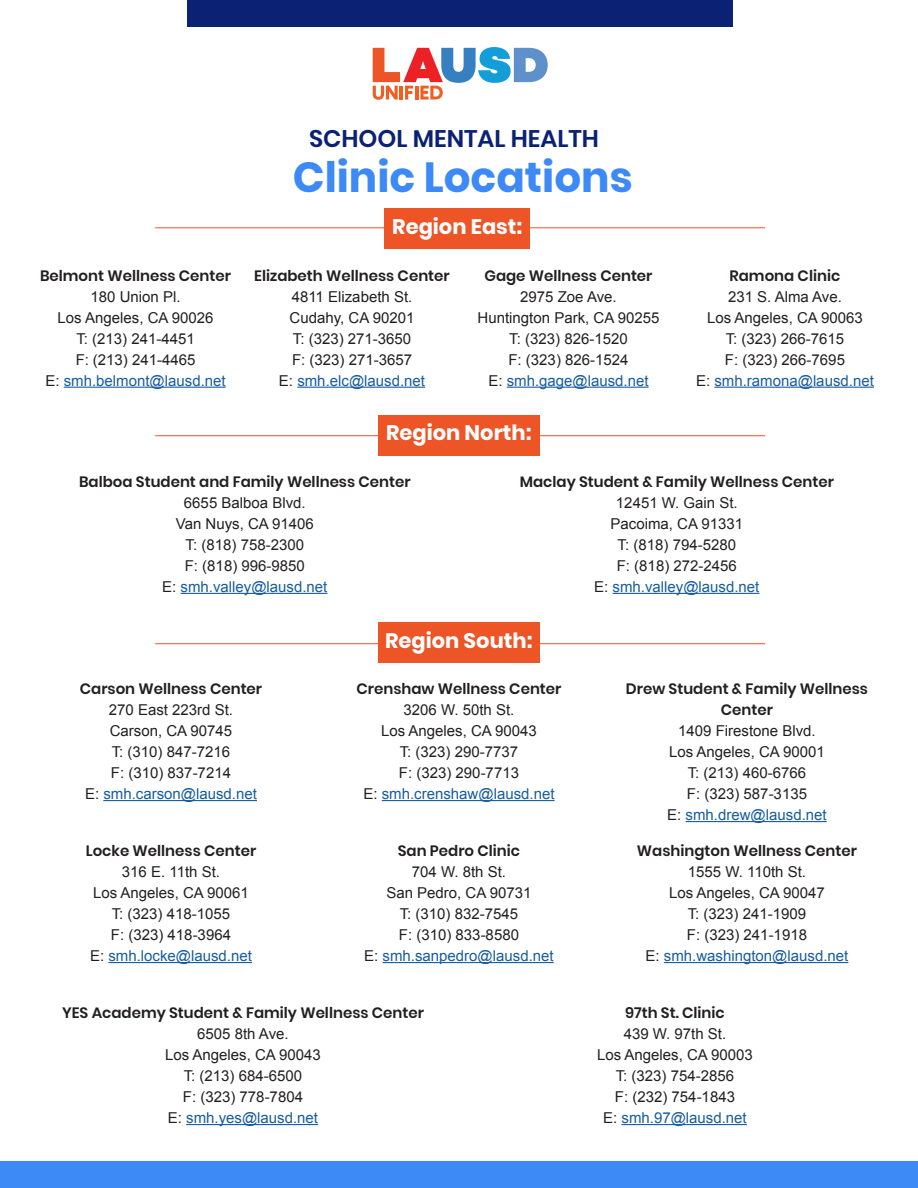
<style>
.page{position:relative;width:918px;height:1188px;background:#fff}
.page>*{position:absolute;margin:0;border:0;box-sizing:border-box;transform-origin:0 0}
.t1{font:700 42px "Poppins";color:#3d8af6}
.t2{font:600 24px "Poppins";color:#0a2174}
.t3{font:700 21px "Poppins";color:#fff}
.t4{font:15px "Arial";color:#231f20}
.t5{font:600 15px/21px "Poppins";color:#231f20;text-align:center}
.t6{font:15px "Arial";color:#175d9e}
.s1{color:#231f20}
</style>
<div class="page">
<svg style="left:373px;top:47px;width:175px;height:53px"></svg>
<div style="left:187px;top:0;width:545px;height:27px;background:#0a2174"></div>
<div style="left:0;top:1161px;width:918px;height:27px;background:#3d8af6"></div>
<hr style="left:155px;top:227px;width:610px;height:1px;background:#ed5426">
<hr style="left:155px;top:435px;width:610px;height:1px;background:#ed5426">
<hr style="left:155px;top:643px;width:610px;height:1px;background:#ed5426">
<div style="left:384px;top:209px;width:146px;height:40px;background:#ed5426"></div>
<div style="left:378px;top:623px;width:162px;height:40px;background:#ed5426"></div>
<div style="left:378px;top:415px;width:162px;height:40px;background:#ed5426"></div>
<hr style="left:103px;top:800px;width:154px;height:1px;background:#175d9e">
<hr style="left:382px;top:800px;width:173px;height:1px;background:#175d9e">
<hr style="left:686px;top:821px;width:141px;height:1px;background:#175d9e">
<hr style="left:108px;top:962px;width:144px;height:1px;background:#175d9e">
<hr style="left:383px;top:962px;width:171px;height:1px;background:#175d9e">
<hr style="left:664px;top:962px;width:184px;height:1px;background:#175d9e">
<hr style="left:186px;top:1124px;width:132px;height:1px;background:#175d9e">
<hr style="left:622px;top:1124px;width:125px;height:1px;background:#175d9e">
<hr style="left:181px;top:593px;width:147px;height:1px;background:#175d9e">
<hr style="left:613px;top:593px;width:147px;height:1px;background:#175d9e">
<hr style="left:64px;top:387px;width:162px;height:1px;background:#175d9e">
<hr style="left:297px;top:387px;width:128px;height:1px;background:#175d9e">
<hr style="left:507px;top:387px;width:142px;height:1px;background:#175d9e">
<hr style="left:714px;top:387px;width:160px;height:1px;background:#175d9e">
<p class="t5" style="left:40px;top:265px;width:192px">Belmont Wellness Center</p>
<p class="t4" style="left:91px;top:286px;width:92px">180 Union Pl.</p>
<p class="t4" style="left:58px;top:307px;width:157px">Los Angeles, CA 90026</p>
<p class="t4" style="left:76px;top:328px;width:120px">T: (213) 241-4451</p>
<p class="t4" style="left:76px;top:349px;width:121px">F: (213) 241-4465</p>
<p class="t6" style="left:45px;top:370px;width:182px"><span class="s1">E:</span> smh.belmont@lausd.net</p>
<p class="t2" style="left:309px;top:124px;width:291px">SCHOOL MENTAL HEALTH</p>
<p class="t1" style="left:293px;top:153px;width:341px">Clinic Locations</p>
<p class="t3" style="left:392px;top:214px;width:132px">Region East:</p>
<p class="t5" style="left:254px;top:265px;width:197px">Elizabeth Wellness Center</p>
<p class="t4" style="left:292px;top:286px;width:122px">4811 Elizabeth St.</p>
<p class="t4" style="left:290px;top:307px;width:126px">Cudahy, CA 90201</p>
<p class="t4" style="left:293px;top:328px;width:120px">T: (323) 271-3650</p>
<p class="t4" style="left:292px;top:349px;width:122px">F: (323) 271-3657</p>
<p class="t6" style="left:279px;top:370px;width:148px"><span class="s1">E:</span> smh.elc@lausd.net</p>
<p class="t5" style="left:485px;top:265px;width:170px">Gage Wellness Center</p>
<p class="t4" style="left:520px;top:286px;width:98px">2975 Zoe Ave.</p>
<p class="t4" style="left:478px;top:307px;width:183px">Huntington Park, CA 90255</p>
<p class="t4" style="left:509px;top:328px;width:120px">T: (323) 826-1520</p>
<p class="t4" style="left:508px;top:349px;width:122px">F: (323) 826-1524</p>
<p class="t6" style="left:488px;top:370px;width:162px"><span class="s1">E:</span> smh.gage@lausd.net</p>
<p class="t3" style="left:386px;top:421px;width:147px">Region North:</p>
<p class="t5" style="left:730px;top:265px;width:112px">Ramona Clinic</p>
<p class="t4" style="left:728px;top:286px;width:115px">231 S. Alma Ave.</p>
<p class="t4" style="left:707px;top:307px;width:157px">Los Angeles, CA 90063</p>
<p class="t4" style="left:726px;top:328px;width:120px">T: (323) 266-7615</p>
<p class="t4" style="left:725px;top:349px;width:122px">F: (323) 266-7695</p>
<p class="t6" style="left:696px;top:370px;width:179px"><span class="s1">E:</span> smh.ramona@lausd.net</p>
<p class="t5" style="left:79px;top:471px;width:333px">Balboa Student and Family Wellness Center</p>
<p class="t4" style="left:184px;top:493px;width:123px">6655 Balboa Blvd.</p>
<p class="t4" style="left:176px;top:514px;width:140px">Van Nuys, CA 91406</p>
<p class="t4" style="left:186px;top:535px;width:120px">T: (818) 758-2300</p>
<p class="t4" style="left:185px;top:556px;width:122px">F: (818) 996-9850</p>
<p class="t6" style="left:162px;top:577px;width:167px"><span class="s1">E:</span> smh.valley@lausd.net</p>
<p class="t5" style="left:520px;top:471px;width:316px">Maclay Student &amp; Family Wellness Center</p>
<p class="t4" style="left:616px;top:493px;width:123px">12451 W. Gain St.</p>
<p class="t4" style="left:611px;top:514px;width:134px">Pacoima, CA 91331</p>
<p class="t4" style="left:618px;top:535px;width:120px">T: (818) 794-5280</p>
<p class="t4" style="left:617px;top:556px;width:122px">F: (818) 272-2456</p>
<p class="t6" style="left:594px;top:577px;width:167px"><span class="s1">E:</span> smh.valley@lausd.net</p>
<p class="t5" style="left:80px;top:678px;width:184px">Carson Wellness Center</p>
<p class="t4" style="left:109px;top:700px;width:126px">270 East 223rd St.</p>
<p class="t4" style="left:110px;top:721px;width:124px">Carson, CA 90745</p>
<p class="t4" style="left:112px;top:742px;width:120px">T: (310) 847-7216</p>
<p class="t4" style="left:111px;top:763px;width:122px">F: (310) 837-7214</p>
<p class="t6" style="left:85px;top:784px;width:173px"><span class="s1">E:</span> smh.carson@lausd.net</p>
<p class="t5" style="left:86px;top:840px;width:172px">Locke Wellness Center</p>
<p class="t4" style="left:122px;top:862px;width:100px">316 E. 11th St.</p>
<p class="t4" style="left:93px;top:883px;width:157px">Los Angeles, CA 90061</p>
<p class="t4" style="left:112px;top:904px;width:120px">T: (323) 418-1055</p>
<p class="t4" style="left:111px;top:925px;width:122px">F: (323) 418-3964</p>
<p class="t6" style="left:90px;top:946px;width:163px"><span class="s1">E:</span> smh.locke@lausd.net</p>
<p class="t3" style="left:385px;top:628px;width:149px">Region South:</p>
<p class="t5" style="left:357px;top:678px;width:206px">Crenshaw Wellness Center</p>
<p class="t4" style="left:404px;top:700px;width:112px">3206 W. 50th St.</p>
<p class="t4" style="left:381px;top:721px;width:157px">Los Angeles, CA 90043</p>
<p class="t4" style="left:400px;top:742px;width:120px">T: (323) 290-7737</p>
<p class="t4" style="left:399px;top:763px;width:122px">F: (323) 290-7713</p>
<p class="t6" style="left:363px;top:784px;width:193px"><span class="s1">E:</span> smh.crenshaw@lausd.net</p>
<p class="t5" style="left:398px;top:840px;width:124px">San Pedro Clinic</p>
<p class="t4" style="left:412px;top:862px;width:96px">704 W. 8th St.</p>
<p class="t4" style="left:386px;top:883px;width:147px">San Pedro, CA 90731</p>
<p class="t4" style="left:400px;top:904px;width:120px">T: (310) 832-7545</p>
<p class="t4" style="left:399px;top:925px;width:122px">F: (310) 833-8580</p>
<p class="t6" style="left:364px;top:946px;width:191px"><span class="s1">E:</span> smh.sanpedro@lausd.net</p>
<p class="t5" style="left:62px;top:1002px;width:363px">YES Academy Student &amp; Family Wellness Center</p>
<p class="t4" style="left:197px;top:1024px;width:93px">6505 8th Ave.</p>
<p class="t4" style="left:165px;top:1045px;width:157px">Los Angeles, CA 90043</p>
<p class="t4" style="left:184px;top:1066px;width:120px">T: (213) 684-6500</p>
<p class="t4" style="left:183px;top:1087px;width:122px">F: (323) 778-7804</p>
<p class="t6" style="left:168px;top:1108px;width:152px"><span class="s1">E:</span> smh.yes@lausd.net</p>
<p class="t5" style="left:626px;top:678px;width:244px">Drew Student &amp; Family Wellness<br>Center</p>
<p class="t4" style="left:678px;top:721px;width:139px">1409 Firestone Blvd.</p>
<p class="t4" style="left:669px;top:742px;width:157px">Los Angeles, CA 90001</p>
<p class="t4" style="left:688px;top:763px;width:120px">T: (213) 460-6766</p>
<p class="t4" style="left:687px;top:784px;width:122px">F: (323) 587-3135</p>
<p class="t6" style="left:667px;top:805px;width:161px"><span class="s1">E:</span> smh.drew@lausd.net</p>
<p class="t5" style="left:637px;top:840px;width:222px">Washington Wellness Center</p>
<p class="t4" style="left:688px;top:862px;width:120px">1555 W. 110th St.</p>
<p class="t4" style="left:669px;top:883px;width:157px">Los Angeles, CA 90047</p>
<p class="t4" style="left:688px;top:904px;width:120px">T: (323) 241-1909</p>
<p class="t4" style="left:687px;top:925px;width:122px">F: (323) 241-1918</p>
<p class="t6" style="left:646px;top:946px;width:204px"><span class="s1">E:</span> smh.washington@lausd.net</p>
<p class="t5" style="left:625px;top:1002px;width:101px">97th St. Clinic</p>
<p class="t4" style="left:624px;top:1024px;width:104px">439 W. 97th St.</p>
<p class="t4" style="left:597px;top:1045px;width:157px">Los Angeles, CA 90003</p>
<p class="t4" style="left:616px;top:1066px;width:120px">T: (323) 754-2856</p>
<p class="t4" style="left:615px;top:1087px;width:122px">F: (232) 754-1843</p>
<p class="t6" style="left:603px;top:1108px;width:145px"><span class="s1">E:</span> smh.97@lausd.net</p>
</div>
